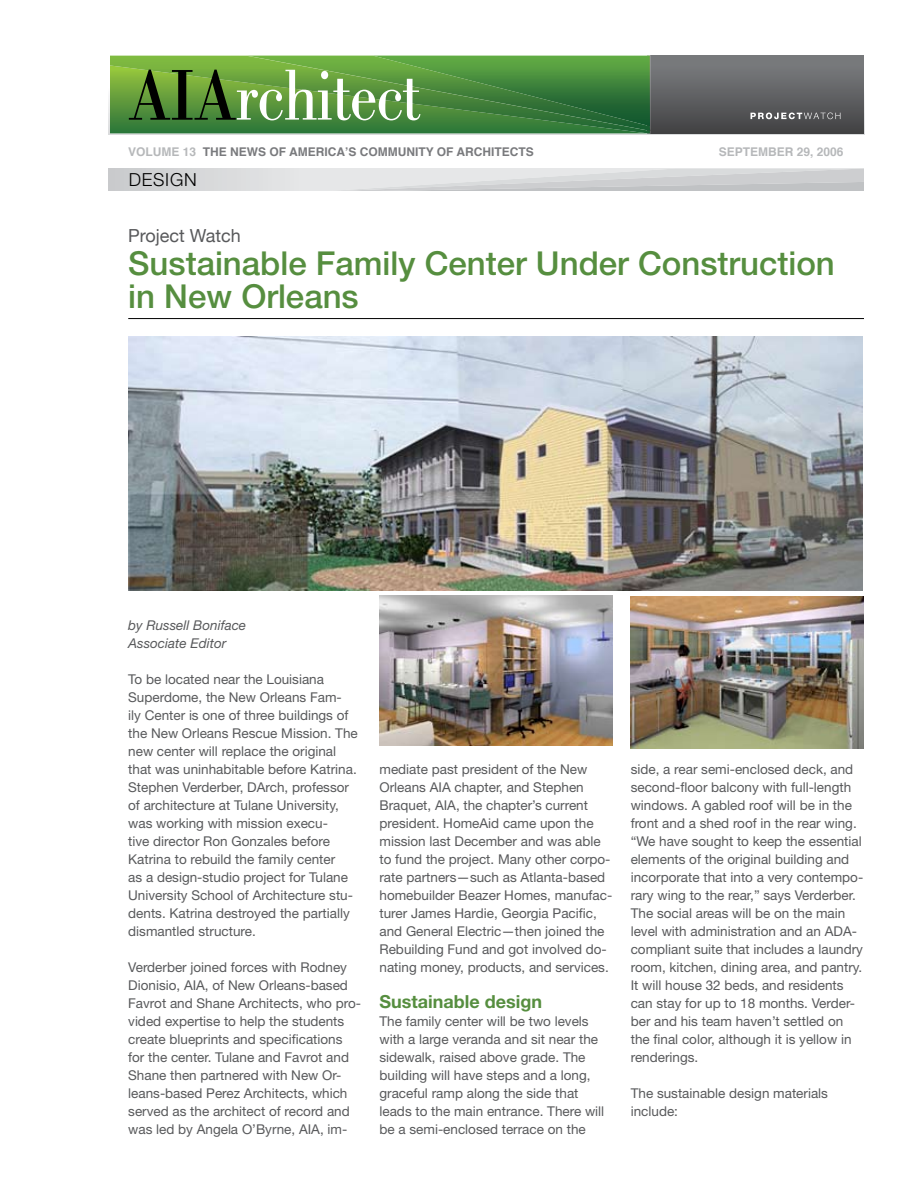
<style>
.page{position:relative;width:918px;height:1188px;background:#fff}
.page>*{position:absolute;margin:0;border:0;box-sizing:border-box;transform-origin:0 0}
.t1{font:500 33px/33px "Helvetica Neue";color:#568e3f}
.t2{font:700 18px "Helvetica Neue";color:#568e3f}
.t3{font:18px "Helvetica Neue";color:#58595b}
.t4{font:300 18px "Helvetica Neue";letter-spacing:.04em;color:#000}
.t5{font:13.5px/18px "Helvetica Neue";color:#58595b}
.t6{font:italic 13.5px/18px "Helvetica Neue";color:#58595b}
.t7{font:700 12px "Helvetica";color:#797a7d}
.t8{font:700 12px "Helvetica";color:#b6b8ba}
.s1{color:#b6b8ba}
</style>
<div class="page">
<div style="left:647px;top:54px;width:218px;height:81px;background:linear-gradient(to bottom,#7f8183,#424143)"></div>
<div style="left:647px;top:56px;width:216px;height:77px;background:linear-gradient(to bottom,#7d8082,#444445)"></div>
<svg style="left:751px;top:113px;width:89px;height:6px"></svg>
<svg style="left:108px;top:54px;width:542px;height:81px"></svg>
<svg style="left:110px;top:56px;width:541px;height:78px;background:#579146"></svg>
<svg style="left:109px;top:168px;width:755px;height:23px;background:#d6d8d9"></svg>
<hr style="left:128px;top:318px;width:736px;height:1px;background:#000">
<img style="left:128px;top:336px;width:734px;height:255px">
<img style="left:380px;top:595px;width:233px;height:150px">
<img style="left:630px;top:597px;width:234px;height:152px">
<p class="t7" style="left:128px;top:141px;width:407px"><span class="s1">VOLUME 13</span> THE NEWS OF AMERICA’S COMMUNITY OF ARCHITECTS</p>
<p class="t8" style="left:719px;top:141px;width:126px">SEPTEMBER 29, 2006</p>
<h2 class="t4" style="left:129px;top:168px;width:69px">DESIGN</h2>
<h2 class="t3" style="left:128px;top:225px;width:114px">Project Watch</h2>
<h1 class="t1" style="left:128px;top:246px;width:708px">Sustainable Family Center Under Construction in New Orleans</h1>
<p class="t6" style="left:128px;top:616px;width:119px">by Russell Boniface<br>Associate Editor</p>
<p class="t5" style="left:128px;top:670px;width:231px">To be located near the Louisiana Superdome, the New Orleans Fam&shy;ily Center is one of three buildings of the New Orleans Rescue Mission. The new center will replace the original that was uninhabitable before Katrina.<br>Stephen Verderber, DArch, professor of architecture at Tulane University, was working with mission execu-<br>tive director Ron Gonzales before Katrina to rebuild the family center<br>as a design-studio project for Tulane University School of Architecture stu&shy;dents. Katrina destroyed the partially dismantled structure.</p>
<p class="t5" style="left:128px;top:958px;width:234px">Verderber joined forces with Rodney Dionisio, AIA, of New Orleans-based Favrot and Shane Architects, who pro&shy;vided expertise to help the students create blueprints and specifications for the center. Tulane and Favrot and Shane then partnered with New Or&shy;leans-based Perez Architects, which served as the architect of record and was led by Angela O’Byrne, AIA, im-</p>
<p class="t5" style="left:380px;top:760px;width:234px">mediate past president of the New Orleans AIA chapter, and Stephen Braquet, AIA, the chapter’s current president. HomeAid came upon the mission last December and was able to fund the project. Many other corpo&shy;rate partners—such as Atlanta-based homebuilder Beazer Homes, manufac&shy;turer James Hardie, Georgia Pacific, and General Electric—then joined the Rebuilding Fund and got involved do&shy;nating money, products, and services.</p>
<h2 class="t2" style="left:380px;top:990px;width:164px">Sustainable design</h2>
<p class="t5" style="left:380px;top:1012px;width:226px">The family center will be two levels with a large veranda and sit near the sidewalk, raised above grade. The building will have steps and a long, graceful ramp along the side that leads to the main entrance. There will be a semi-enclosed terrace on the</p>
<p class="t5" style="left:631px;top:760px;width:234px">side, a rear semi-enclosed deck, and second-floor balcony with full-length windows. A gabled roof will be in the front and a shed roof in the rear wing. “We have sought to keep the essential elements of the original building and incorporate that into a very contempo&shy;rary wing to the rear,” says Verderber.<br>The social areas will be on the main level with administration and an ADA&shy;compliant suite that includes a laundry room, kitchen, dining area, and pantry.<br>It will house 32 beds, and residents can stay for up to 18 months. Verder&shy;ber and his team haven’t settled on the final color, although it is yellow in renderings.</p>
<p class="t5" style="left:631px;top:1084px;width:199px">The sustainable design materials include:</p>
</div>
